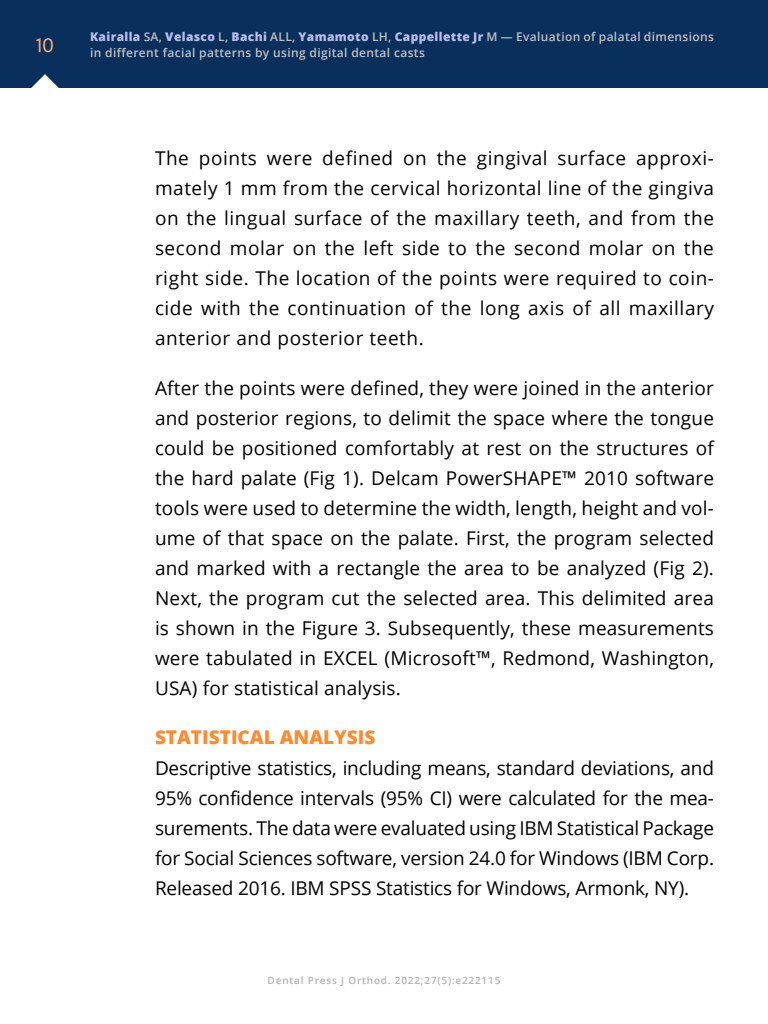
<style>
.page{position:relative;width:768px;height:1024px;background:#fff}
.page>*{position:absolute;margin:0;border:0;box-sizing:border-box;transform-origin:0 0}
.t1{font:19px/30px "Open Sans";letter-spacing:.01em;color:#000;text-align:justify}
.t2{font:800 19px "Open Sans";color:#ff8b31}
.t3{font:500 18px "Semplicita Pro";color:#ffae6f}
.t4{font:600 12px/16px "Open Sans";letter-spacing:.03em;color:#c1c1c3}
.t5{font:600 10px "Open Sans";letter-spacing:.08em;color:#b3b3b3}
.s1{font-weight:800;color:#b9beef}
</style>
<div class="page">
<div style="left:0;top:0;width:768px;height:88px;background:#092f5c"></div>
<svg style="left:31px;top:74px;width:28px;height:14px"></svg>
<p class="t3" style="left:36px;top:33px;width:20px">10</p>
<p class="t4" style="left:90px;top:29px;width:626px"><span class="s1">Kairalla</span> SA, <span class="s1">Velasco</span> L, <span class="s1">Bachi</span> ALL, <span class="s1">Yamamoto</span> LH, <span class="s1">Cappellette Jr</span> M — Evaluation of palatal dimensions in different facial patterns by using digital dental casts</p>
<p class="t1" style="left:155px;top:143px;width:561px">The points were defined on the gingival surface approxi&shy;mately 1 mm from the cervical horizontal line of the gingiva on the lingual surface of the maxillary teeth, and from the second molar on the left side to the second molar on the right side. The location of the points were required to coin&shy;cide with the continuation of the long axis of all maxillary anterior and posterior teeth.</p>
<p class="t1" style="left:155px;top:373px;width:561px">After the points were defined, they were joined in the anterior and posterior regions, to delimit the space where the tongue could be positioned comfortably at rest on the structures of the hard palate (Fig 1). Delcam PowerSHAPE™ 2010 software tools were used to determine the width, length, height and vol&shy;ume of that space on the palate. First, the program selected and marked with a rectangle the area to be analyzed (Fig 2).<br>Next, the program cut the selected area. This delimited area is shown in the Figure 3. Subsequently, these measurements were tabulated in EXCEL (Microsoft™, Redmond, Washington, USA) for statistical analysis.</p>
<p class="t2" style="left:155px;top:722px;width:222px">STATISTICAL ANALYSIS</p>
<p class="t1" style="left:155px;top:753px;width:561px">Descriptive statistics, including means, standard deviations, and 95% confidence intervals (95% CI) were calculated for the mea&shy;surements. The data were evaluated using IBM Statistical Package for Social Sciences software, version 24.0 for Windows (IBM Corp.<br>Released 2016. IBM SPSS Statistics for Windows, Armonk, NY).</p>
<p class="t5" style="left:268px;top:974px;width:234px">Dental Press J Orthod. 2022;27(5):e222115</p>
</div>
